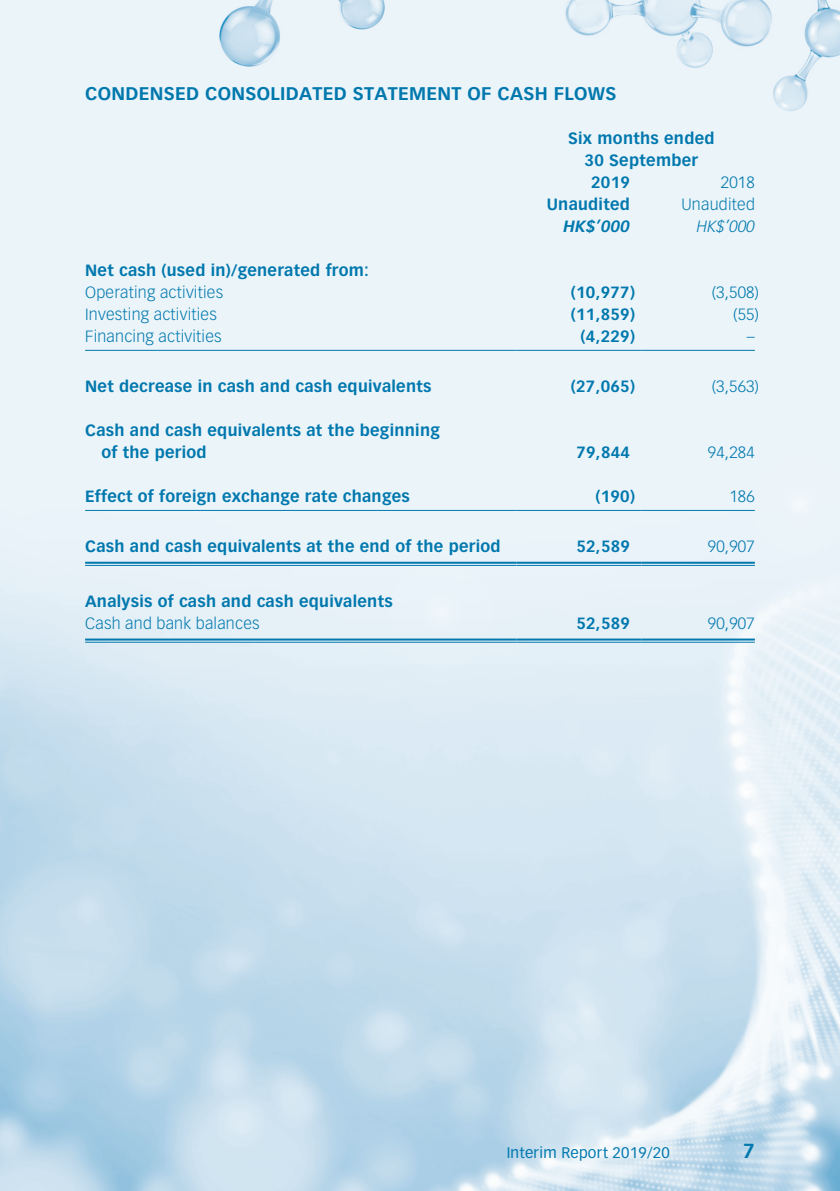
<style>
.page{position:relative;width:840px;height:1191px;background:#fff}
.page>*{position:absolute;margin:0;border:0;box-sizing:border-box;transform-origin:0 0}
.t1{font:700 20px "Vectora LT Std";color:#0078ae}
.t2{font:700 18px "Vectora LT Std";letter-spacing:.02em;color:#0078ae}
.t3{font:700 16px/22px "Vectora LT Std";letter-spacing:.02em;color:#0078ae}
.t4{font:300 16px "Vectora LT Std";letter-spacing:.015em;color:#0078ae}
.t5{font:italic 700 16px "Vectora LT Std";color:#0078ae}
.t6{font:italic 300 16px "Vectora LT Std";color:#0078ae}
.t7{font:15px "Vectora LT Std";letter-spacing:.015em;color:#0078ae}
</style>
<div class="page">
<img style="left:0;top:0;width:839px;height:1191px">
<hr style="left:85px;top:350px;width:431px;height:1px;background:#0078ae">
<hr style="left:516px;top:350px;width:125px;height:1px;background:#0078ae">
<hr style="left:641px;top:350px;width:113px;height:1px;background:#0078ae">
<hr style="left:85px;top:510px;width:431px;height:1px;background:#0078ae">
<hr style="left:516px;top:510px;width:125px;height:1px;background:#0078ae">
<hr style="left:641px;top:510px;width:113px;height:1px;background:#0078ae">
<hr style="left:85px;top:562px;width:431px;height:2px;background:#0078ae">
<hr style="left:85px;top:565px;width:431px;height:1px;background:#0078ae">
<hr style="left:516px;top:562px;width:125px;height:2px;background:#0078ae">
<hr style="left:516px;top:565px;width:125px;height:1px;background:#0078ae">
<hr style="left:641px;top:562px;width:113px;height:2px;background:#0078ae">
<hr style="left:641px;top:565px;width:113px;height:1px;background:#0078ae">
<hr style="left:85px;top:638px;width:431px;height:2px;background:#0078ae">
<hr style="left:85px;top:642px;width:431px;height:1px;background:#0078ae">
<hr style="left:516px;top:638px;width:125px;height:2px;background:#0078ae">
<hr style="left:516px;top:642px;width:125px;height:1px;background:#0078ae">
<hr style="left:641px;top:638px;width:113px;height:2px;background:#0078ae">
<hr style="left:641px;top:642px;width:113px;height:1px;background:#0078ae">
<p class="t2" style="left:85px;top:83px;width:532px">CONDENSED CONSOLIDATED STATEMENT OF CASH FLOWS</p>
<p class="t3" style="left:568px;top:127px;width:148px">Six months ended</p>
<p class="t3" style="left:584px;top:149px;width:115px">30 September</p>
<p class="t3" style="left:591px;top:171px;width:40px">2019</p>
<p class="t4" style="left:720px;top:173px;width:36px">2018</p>
<p class="t3" style="left:546px;top:193px;width:85px">Unaudited</p>
<p class="t4" style="left:681px;top:195px;width:75px">Unaudited</p>
<p class="t5" style="left:563px;top:217px;width:68px">HK$’000</p>
<p class="t6" style="left:696px;top:217px;width:60px">HK$’000</p>
<p class="t3" style="left:85px;top:259px;width:285px">Net cash (used in)/generated from:</p>
<p class="t4" style="left:85px;top:283px;width:139px">Operating activities</p>
<p class="t3" style="left:570px;top:281px;width:66px">(10,977)</p>
<p class="t4" style="left:711px;top:283px;width:49px">(3,508)</p>
<p class="t4" style="left:85px;top:305px;width:133px">Investing activities</p>
<p class="t3" style="left:570px;top:303px;width:66px">(11,859)</p>
<p class="t4" style="left:732px;top:305px;width:27px">(55)</p>
<p class="t4" style="left:85px;top:327px;width:138px">Financing activities</p>
<p class="t3" style="left:580px;top:325px;width:56px">(4,229)</p>
<p class="t4" style="left:746px;top:327px;width:9px">–</p>
<p class="t3" style="left:85px;top:375px;width:348px">Net decrease in cash and cash equivalents</p>
<p class="t3" style="left:570px;top:375px;width:66px">(27,065)</p>
<p class="t4" style="left:711px;top:377px;width:49px">(3,563)</p>
<p class="t3" style="left:101px;top:419px;width:340px;text-indent:-16px">Cash and cash equivalents at the beginning of the period</p>
<p class="t3" style="left:576px;top:441px;width:55px">79,844</p>
<p class="t4" style="left:707px;top:443px;width:49px">94,284</p>
<p class="t3" style="left:85px;top:485px;width:326px">Effect of foreign exchange rate changes</p>
<p class="t3" style="left:595px;top:485px;width:41px">(190)</p>
<p class="t4" style="left:729px;top:487px;width:27px">186</p>
<p class="t3" style="left:85px;top:535px;width:416px">Cash and cash equivalents at the end of the period</p>
<p class="t3" style="left:576px;top:535px;width:55px">52,589</p>
<p class="t4" style="left:707px;top:537px;width:49px">90,907</p>
<p class="t3" style="left:85px;top:590px;width:309px">Analysis of cash and cash equivalents</p>
<p class="t4" style="left:85px;top:614px;width:176px">Cash and bank balances</p>
<p class="t3" style="left:576px;top:612px;width:55px">52,589</p>
<p class="t4" style="left:707px;top:614px;width:49px">90,907</p>
<p class="t7" style="left:506px;top:1143px;width:164px">Interim Report 2019/20</p>
<p class="t1" style="left:742px;top:1139px;width:13px">7</p>
</div>
